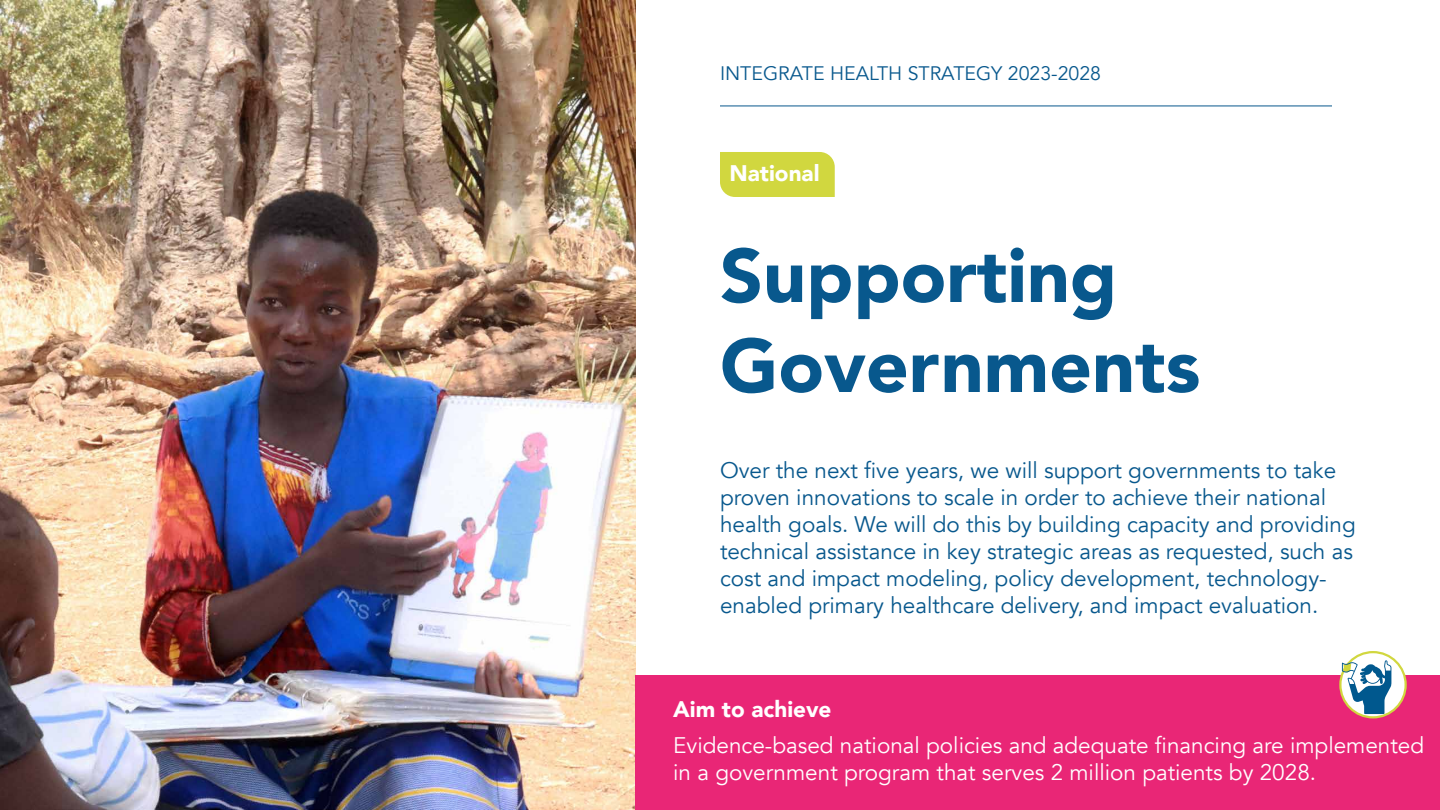
<style>
.page{position:relative;width:1440px;height:810px;background:#fff}
.page>*{position:absolute;margin:0;border:0;box-sizing:border-box;transform-origin:0 0}
.t1{font:900 75px/90px "Avenir";color:#08588d}
.t2{font:22.5px/27px "Avenir";color:#08588d}
.t3{font:22.5px/27px "Avenir";color:#fff}
.t4{font:900 22.5px "Avenir";color:#fff}
.t5{font:19.5px "Avenir";color:#08588d}
</style>
<div class="page">
<img style="left:0;top:0;width:636px;height:810px">
<div style="left:636px;top:676px;width:804px;height:134px;background:#e92676"></div>
<svg style="left:1340px;top:652px;width:66px;height:65px"></svg>
<div style="left:1339px;top:651px;width:68px;height:67px;border:2px solid #d1d73f;border-radius:50%"></div>
<svg style="left:1342px;top:660px;width:49px;height:54px"></svg>
<hr style="left:720px;top:106px;width:612px;height:1px;background:#08588d">
<div style="left:720px;top:152px;width:115px;height:45px;background:#d1d73f"></div>
<p class="t5" style="left:720px;top:62px;width:383px">INTEGRATE HEALTH STRATEGY 2023-2028</p>
<p class="t4" style="left:730px;top:154px;width:91px">National</p>
<h1 class="t1" style="left:720px;top:229px;width:482px">Supporting<br>Governments</h1>
<p class="t2" style="left:720px;top:457px;width:637px">Over the next five years, we will support governments to take proven innovations to scale in order to achieve their national health goals. We will do this by building capacity and providing technical assistance in key strategic areas as requested, such as cost and impact modeling, policy development, technology&shy;enabled primary healthcare delivery, and impact evaluation.</p>
<p class="t4" style="left:673px;top:690px;width:160px">Aim to achieve</p>
<p class="t3" style="left:673px;top:733px;width:752px">Evidence-based national policies and adequate financing are implemented in a government program that serves 2 million patients by 2028.</p>
</div>
